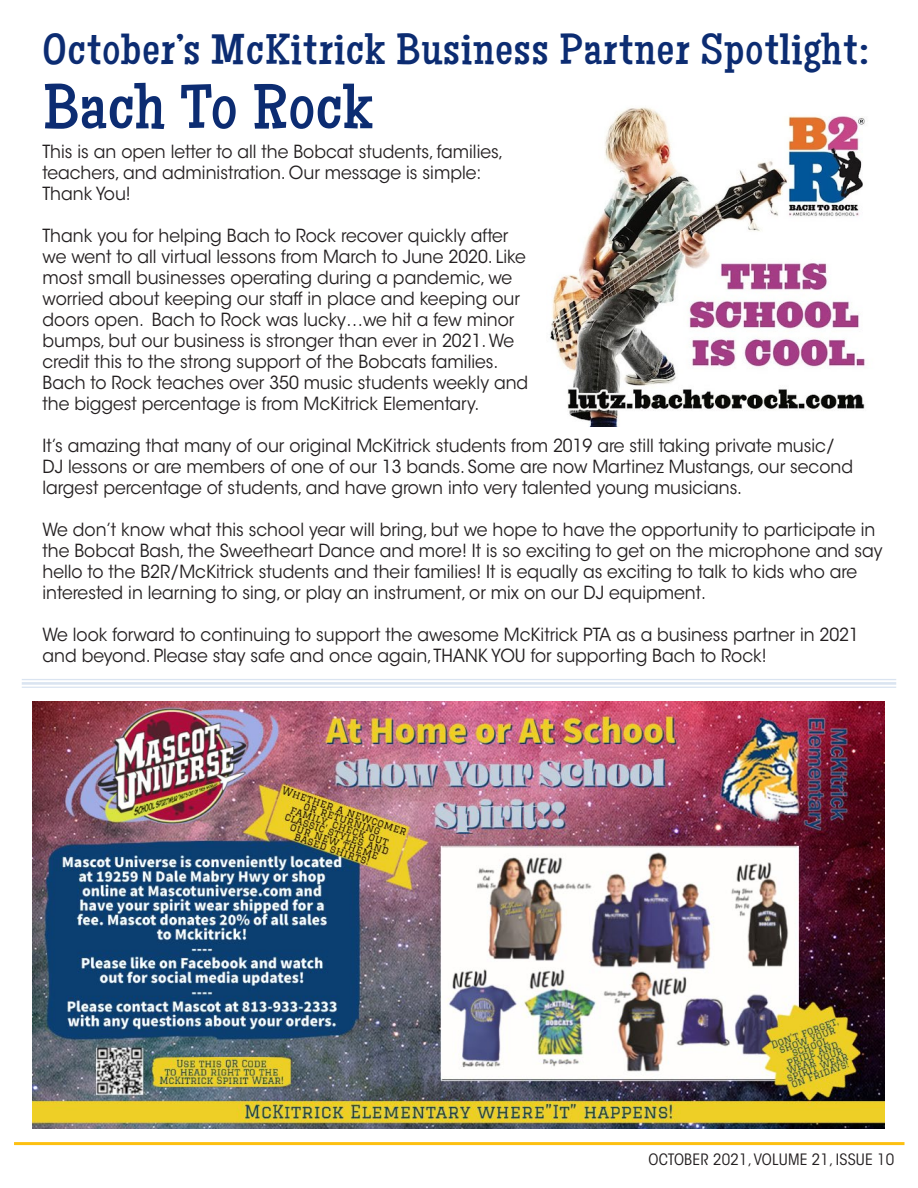
<style>
.page{position:relative;width:918px;height:1188px;background:#fff}
.page>*{position:absolute;margin:0;border:0;box-sizing:border-box;transform-origin:0 0}
.t1{font:63px "Maiden Orange";letter-spacing:.01em;color:#0c2c72;scale:1.17 1}
.t2{font:43.5px "Maiden Orange";letter-spacing:.02em;color:#0c2c72;scale:1.14 1}
.t3{font:18px/21px "ITC Avant Garde Std";color:#231f20;scale:.95 1}
.t4{font:condensed 15.6px "ITC Avant Garde Std";letter-spacing:.01em;color:#231f20;scale:1.05 1}
</style>
<div class="page">
<hr style="left:14px;top:1142px;width:891px;height:3px;background:#fdc011">
<img style="left:33px;top:702px;width:852px;height:426px">
<img style="left:550px;top:107px;width:315px;height:320px">
<hr style="left:22px;top:679px;width:874px;height:1px;background:#dae4f1">
<hr style="left:22px;top:682px;width:874px;height:3px;background:#dae4f1">
<hr style="left:22px;top:687px;width:874px;height:1px;background:#dae4f1">
<p class="t2" style="left:43px;top:25px;width:727px">October’s McKitrick Business Partner Spotlight:</p>
<p class="t1" style="left:43px;top:71px;width:284px">Bach To Rock</p>
<p class="t3" style="left:43px;top:141px;width:487px">This is an open letter to all the Bobcat students, families, teachers, and administration. Our message is simple:<br>Thank You!</p>
<p class="t3" style="left:43px;top:225px;width:513px">Thank you for helping Bach to Rock recover quickly after we went to all virtual lessons from March to June 2020. Like most small businesses operating during a pandemic, we worried about keeping our staff in place and keeping our doors open. Bach to Rock was lucky…we hit a few minor bumps, but our business is stronger than ever in 2021. We credit this to the strong support of the Bobcats families.<br>Bach to Rock teaches over 350 music students weekly and the biggest percentage is from McKitrick Elementary.</p>
<p class="t3" style="left:43px;top:436px;width:855px">It’s amazing that many of our original McKitrick students from 2019 are still taking private music/<br>DJ lessons or are members of one of our 13 bands. Some are now Martinez Mustangs, our second largest percentage of students, and have grown into very talented young musicians.</p>
<p class="t3" style="left:43px;top:520px;width:886px">We don’t know what this school year will bring, but we hope to have the opportunity to participate in the Bobcat Bash, the Sweetheart Dance and more! It is so exciting to get on the microphone and say hello to the B2R/McKitrick students and their families! It is equally as exciting to talk to kids who are interested in learning to sing, or play an instrument, or mix on our DJ equipment.</p>
<p class="t3" style="left:43px;top:625px;width:861px">We look forward to continuing to support the awesome McKitrick PTA as a business partner in 2021 and beyond. Please stay safe and once again, THANK YOU for supporting Bach to Rock!</p>
<p class="t4" style="left:649px;top:1150px;width:236px">OCTOBER 2021, VOLUME 21, ISSUE 10</p>
</div>
